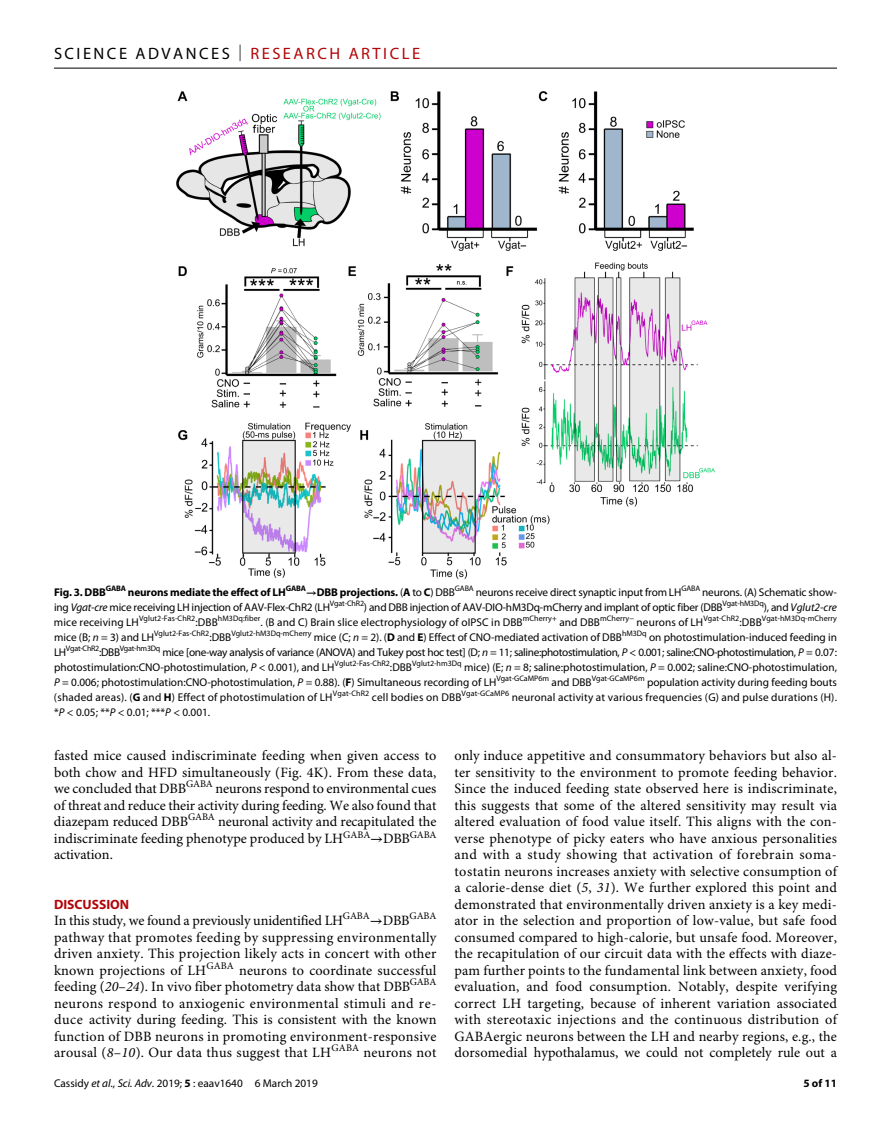
<style>
.page{position:relative;width:891px;height:1134px;background:#fff}
.page>*{position:absolute;margin:0;border:0;box-sizing:border-box;transform-origin:0 0}
.t1{font:16.5px "Myriad Pro";letter-spacing:.15em;color:#000}
.t2{font:14.25px/16.5px "Minion Pro";color:#000;text-align:justify}
.t3{font:700 13.5px "Myriad Pro";color:#b10508}
.t4{font:11.25px/15px "Myriad Pro";letter-spacing:.02em;color:#000;text-align:justify}
.t5{font:11.25px "Myriad Pro";color:#000}
.t6{font:700 11.25px "Myriad Pro";color:#000}
.s1{font-weight:300}
.s2{color:#b10508}
.s3{font-weight:700}
.s4{font-family:"STIX General";font-weight:700}
.s5{font-style:italic}
.s6{font-family:"STIX General"}
</style>
<div class="page">
<hr style="left:54px;top:68px;width:783px;height:1px;background:#000">
<img style="left:176px;top:91px;width:539px;height:488px">
<p class="t1" style="left:54px;top:40px;width:368px">SCIENCE ADVANCES <span class="s1">|</span> <span class="s2">RESEARCH ARTICLE</span></p>
<p class="t4" style="left:54px;top:585px;width:785px"><span class="s3">Fig. 3. DBB</span><sup>GABA</sup> <span class="s3">neurons mediate the effect of LH</span><sup>GABA</sup><span class="s4">→</span><span class="s3">DBB projections.</span> (<span class="s3">A</span> to <span class="s3">C</span>) DBB<sup>GABA</sup> neurons receive direct synaptic input from LH<sup>GABA</sup> neurons. (A) Schematic show&shy;ing <span class="s5">Vgat-cre</span> mice receiving LH injection of AAV-Flex-ChR2 (LH<sup>Vgat-ChR2</sup>) and DBB injection of AAV-DIO-hM3Dq-mCherry and implant of optic fiber (DBB<sup>Vgat-hM3Dq</sup>), and <span class="s5">Vglut2-cre </span>mice receiving LH<sup>Vglut2-Fas-ChR2</sup>:DBB<sup>hM3Dq:fiber</sup>. (B and C) Brain slice electrophysiology of oIPSC in DBB<sup>mCherry+</sup> and DBB<sup>mCherry−</sup> neurons of LH<sup>Vgat-ChR2</sup>:DBB<sup>Vgat-hM3Dq-mCherry </sup>mice (B; <span class="s5">n</span> = 3) and LH<sup>Vglut2-Fas-ChR2</sup>:DBB<sup>Vglut2-hM3Dq-mCherry</sup> mice (C; <span class="s5">n</span> = 2). (<span class="s3">D</span> and <span class="s3">E</span>) Effect of CNO-mediated activation of DBB<sup>hM3Dq</sup> on photostimulation-induced feeding in LH<sup>Vgat-ChR2</sup>:DBB<sup>Vgat-hm3Dq</sup> mice [one-way analysis of variance (ANOVA) and Tukey post hoc test] (D; <span class="s5">n</span> = 11; saline:photostimulation, <span class="s5">P</span> &lt; 0.001; saline:CNO-photostimulation, <span class="s5">P</span> = 0.07: photostimulation:CNO-photostimulation, <span class="s5">P</span> &lt; 0.001), and LH<sup>Vglut2-Fas-ChR2</sup>:DBB<sup>Vglut2-hm3Dq</sup> mice) (E; <span class="s5">n</span> = 8; saline:photostimulation, <span class="s5">P</span> = 0.002; saline:CNO-photostimulation, <span class="s5">P</span> = 0.006; photostimulation:CNO-photostimulation, <span class="s5">P</span> = 0.88). (<span class="s3">F</span>) Simultaneous recording of LH<sup>Vgat-GCaMP6m</sup> and DBB<sup>Vgat-GCaMP6m</sup> population activity during feeding bouts (shaded areas). (<span class="s3">G</span> and <span class="s3">H</span>) Effect of photostimulation of LH<sup>Vgat-ChR2</sup> cell bodies on DBB<sup>Vgat-GCaMP6</sup> neuronal activity at various frequencies (G) and pulse durations (H). *<span class="s5">P</span> &lt; 0.05; **<span class="s5">P</span> &lt; 0.01; ***<span class="s5">P</span> &lt; 0.001.</p>
<p class="t2" style="left:54px;top:749px;width:384px">fasted mice caused indiscriminate feeding when given access to both chow and HFD simultaneously (Fig. 4K). From these data, we concluded that DBB<sup>GABA</sup> neurons respond to environmental cues of threat and reduce their activity during feeding. We also found that diazepam reduced DBB<sup>GABA</sup> neuronal activity and recapitulated the indiscriminate feeding phenotype produced by LH<sup>GABA</sup><span class="s6">→</span>DBB<sup>GABA </sup>activation.</p>
<p class="t3" style="left:54px;top:893px;width:77px">DISCUSSION</p>
<p class="t2" style="left:54px;top:914px;width:384px">In this study, we found a previously unidentified LH<sup>GABA</sup><span class="s6">→</span>DBB<sup>GABA </sup>pathway that promotes feeding by suppressing environmentally driven anxiety. This projection likely acts in concert with other known projections of LH<sup>GABA</sup> neurons to coordinate successful feeding (<span class="s5">20</span>–<span class="s5">24</span>). In vivo fiber photometry data show that DBB<sup>GABA </sup>neurons respond to anxiogenic environmental stimuli and re&shy;duce activity during feeding. This is consistent with the known function of DBB neurons in promoting environment-responsive arousal (<span class="s5">8</span>–<span class="s5">10</span>). Our data thus suggest that LH<sup>GABA</sup> neurons not</p>
<p class="t5" style="left:54px;top:1074px;width:265px">Cassidy <span class="s5">et al</span>., <span class="s5">Sci. Adv.</span> 2019; <span class="s3">5</span> : eaav1640 6 March 2019</p>
<p class="t2" style="left:454px;top:749px;width:384px">only induce appetitive and consummatory behaviors but also al&shy;ter sensitivity to the environment to promote feeding behavior.<br>Since the induced feeding state observed here is indiscriminate, this suggests that some of the altered sensitivity may result via altered evaluation of food value itself. This aligns with the con&shy;verse phenotype of picky eaters who have anxious personalities and with a study showing that activation of forebrain soma&shy;tostatin neurons increases anxiety with selective consumption of a calorie-dense diet (<span class="s5">5</span>, <span class="s5">31</span>). We further explored this point and demonstrated that environmentally driven anxiety is a key medi&shy;ator in the selection and proportion of low-value, but safe food consumed compared to high-calorie, but unsafe food. Moreover, the recapitulation of our circuit data with the effects with diaze&shy;pam further points to the fundamental link between anxiety, food evaluation, and food consumption. Notably, despite verifying correct LH targeting, because of inherent variation associated with stereotaxic injections and the continuous distribution of GABAergic neurons between the LH and nearby regions, e.g., the dorsomedial hypothalamus, we could not completely rule out a</p>
<p class="t6" style="left:803px;top:1074px;width:35px">5 of 11</p>
</div>
